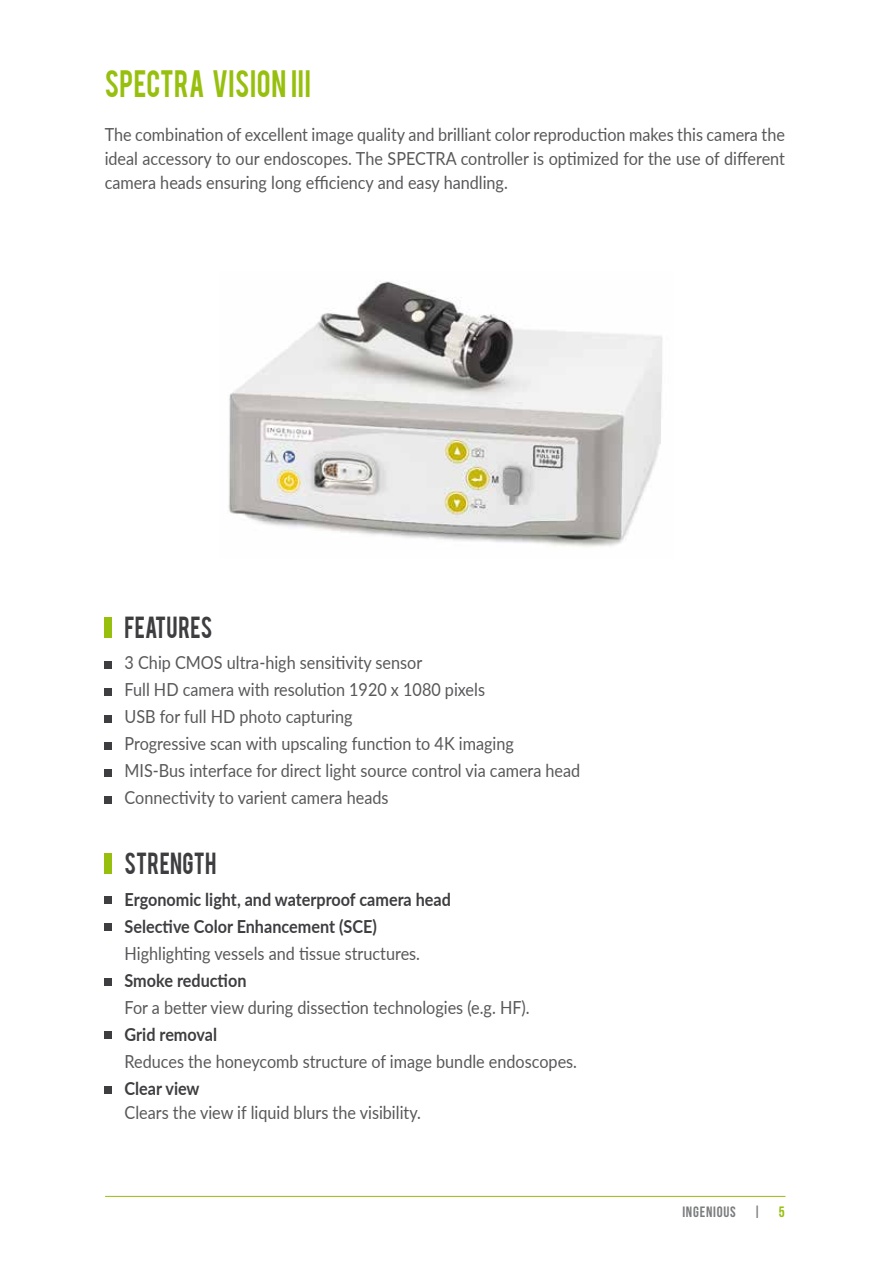
<style>
.page{position:relative;width:893px;height:1263px;background:#fff}
.page>*{position:absolute;margin:0;border:0;box-sizing:border-box;transform-origin:0 0}
.t1{font:30px "Bebas";letter-spacing:.02em;color:#97bf0d;scale:.89 1}
.t2{font:24px "Bebas";letter-spacing:.01em;color:#3e3d40;scale:.9 1}
.t3{font:18px/27px "Lato";color:#58585a;scale:.9 1}
.t4{font:700 18px/27px "Lato";color:#3e3d40;scale:.9 1}
.t5{font:15px "Bebas Neue";letter-spacing:.05em;color:#7b7c7e}
.s1{color:#97bf0d}
</style>
<div class="page">
<div style="left:105px;top:617px;width:7px;height:21px;background:#97bf0d"></div>
<div style="left:105px;top:853px;width:7px;height:21px;background:#97bf0d"></div>
<div style="left:105px;top:896px;width:7px;height:8px;background:#3e3d40"></div>
<div style="left:105px;top:923px;width:7px;height:8px;background:#3e3d40"></div>
<div style="left:105px;top:978px;width:7px;height:8px;background:#3e3d40"></div>
<div style="left:105px;top:1031px;width:7px;height:7px;background:#3e3d40"></div>
<div style="left:105px;top:1086px;width:7px;height:8px;background:#3e3d40"></div>
<div style="left:105px;top:661px;width:7px;height:7px;background:#3e3d40"></div>
<div style="left:105px;top:688px;width:7px;height:7px;background:#3e3d40"></div>
<div style="left:105px;top:715px;width:7px;height:7px;background:#3e3d40"></div>
<div style="left:105px;top:742px;width:7px;height:7px;background:#3e3d40"></div>
<div style="left:105px;top:769px;width:7px;height:8px;background:#3e3d40"></div>
<div style="left:105px;top:796px;width:7px;height:8px;background:#3e3d40"></div>
<img style="left:228px;top:281px;width:435px;height:266px">
<hr style="left:105px;top:1196px;width:680px;height:1px;background:#97bf0d">
<h1 class="t1" style="left:105px;top:62px;width:233px">SPECTRA VISION III</h1>
<p class="t3" style="left:105px;top:122px;width:757px;line-height:24px;text-align:justify">The combination of excellent image quality and brilliant color reproduction makes this camera the ideal accessory to our endoscopes. The SPECTRA controller is optimized for the use of different camera heads ensuring long efficiency and easy handling.</p>
<h2 class="t2" style="left:125px;top:610px;width:99px">FEATURES</h2>
<p class="t3" style="left:125px;top:648px;width:508px">3 Chip CMOS ultra-high sensitivity sensor<br>Full HD camera with resolution 1920 x 1080 pixels<br>USB for full HD photo capturing<br>Progressive scan with upscaling function to 4K imaging<br>MIS-Bus interface for direct light source control via camera head Connectivity to varient camera heads</p>
<h2 class="t2" style="left:125px;top:846px;width:104px">STRENGTH</h2>
<p class="t4" style="left:125px;top:885px;width:364px">Ergonomic light, and waterproof camera head<br>Selective Color Enhancement (SCE)</p>
<p class="t3" style="left:125px;top:939px;width:330px">Highlighting vessels and tissue structures.</p>
<p class="t4" style="left:125px;top:966px;width:137px">Smoke reduction</p>
<p class="t3" style="left:125px;top:993px;width:452px">For a better view during dissection technologies (e.g. HF).</p>
<p class="t4" style="left:125px;top:1020px;width:104px">Grid removal</p>
<p class="t3" style="left:125px;top:1047px;width:504px">Reduces the honeycomb structure of image bundle endoscopes.</p>
<p class="t4" style="left:125px;top:1074px;width:85px">Clear view</p>
<p class="t3" style="left:125px;top:1098px;width:331px">Clears the view if liquid blurs the visibility.</p>
<p class="t5" style="left:682px;top:1203px;width:104px">INGENIOUS | <span class="s1">5</span></p>
</div>
